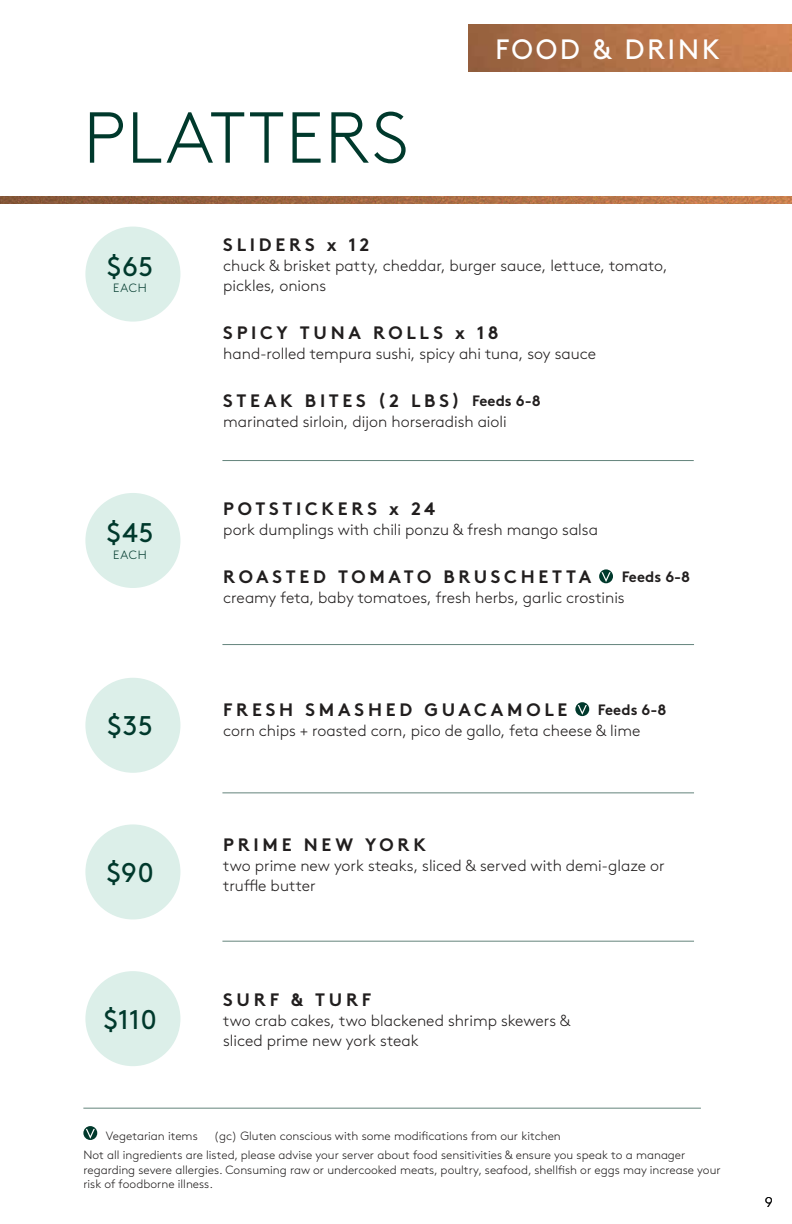
<style>
.page{position:relative;width:792px;height:1224px;background:#fff}
.page>*{position:absolute;margin:0;border:0;box-sizing:border-box;transform-origin:0 0}
.t1{font:300 72px "Brown";letter-spacing:.02em;color:#00392c}
.t2{font:28px "Brown";letter-spacing:.09em;color:#fff}
.t3{font:27px "Brown";letter-spacing:.025em;color:#00392c}
.t4{font:700 18px "Brown";letter-spacing:.205em;color:#211e1e}
.t5{font:300 16px/20px "Brown";letter-spacing:-.005em;color:#211e1e}
.t6{font:700 15px "Brown";letter-spacing:.005em;color:#211e1e}
.t7{font:300 14px "Brown";color:#000}
.t8{font:300 12px/14.4px "Brown";color:#211e1e}
.t9{font:300 12px "Brown";letter-spacing:.06em;color:#00392c}
.s1{font-size:15px}
</style>
<div class="page">
<img style="left:469px;top:25px;width:323px;height:47px">
<img style="left:0;top:196px;width:792px;height:7px">
<svg style="left:599px;top:569px;width:14px;height:14px"></svg>
<svg style="left:602px;top:572px;width:9px;height:10px"></svg>
<svg style="left:575px;top:702px;width:14px;height:14px"></svg>
<svg style="left:578px;top:705px;width:9px;height:10px"></svg>
<hr style="left:222px;top:460px;width:472px;height:1px;background:#64847c">
<hr style="left:222px;top:644px;width:472px;height:1px;background:#64847c">
<hr style="left:222px;top:792px;width:472px;height:1px;background:#64847c">
<hr style="left:222px;top:941px;width:472px;height:1px;background:#64847c">
<hr style="left:83px;top:1108px;width:618px;height:1px;background:#64847c">
<svg style="left:83px;top:1126px;width:14px;height:14px"></svg>
<svg style="left:86px;top:1129px;width:9px;height:10px"></svg>
<div style="left:85px;top:227px;width:95px;height:95px;background:#dcefe9;border-radius:50%"></div>
<div style="left:85px;top:678px;width:95px;height:95px;background:#dcefe9;border-radius:50%"></div>
<div style="left:85px;top:824px;width:95px;height:95px;background:#dcefe9;border-radius:50%"></div>
<div style="left:85px;top:971px;width:95px;height:95px;background:#dcefe9;border-radius:50%"></div>
<div style="left:85px;top:493px;width:95px;height:95px;background:#dcefe9;border-radius:50%"></div>
<h1 class="t1" style="left:83px;top:85px;width:327px">PLATTERS</h1>
<h2 class="t2" style="left:495px;top:28px;width:226px">FOOD &amp; DRINK</h2>
<h3 class="t3" style="left:107px;top:246px;width:48px">$65</h3>
<p class="t9" style="left:113px;top:279px;width:35px">EACH</p>
<h3 class="t3" style="left:107px;top:512px;width:48px">$45</h3>
<p class="t9" style="left:113px;top:546px;width:35px">EACH</p>
<h3 class="t3" style="left:107px;top:705px;width:47px">$35</h3>
<h3 class="t3" style="left:107px;top:852px;width:49px">$90</h3>
<h3 class="t3" style="left:103px;top:999px;width:55px">$110</h3>
<p class="t4" style="left:223px;top:230px;width:148px">SLIDERS x 12</p>
<p class="t5" style="left:223px;top:254px;width:446px">chuck &amp; brisket patty, cheddar, burger sauce, lettuce, tomato, pickles, onions</p>
<p class="t4" style="left:223px;top:318px;width:277px">SPICY TUNA ROLLS x 18</p>
<p class="t5" style="left:223px;top:342px;width:374px">hand-rolled tempura sushi, spicy ahi tuna, soy sauce</p>
<p class="t4" style="left:223px;top:386px;width:319px">STEAK BITES (2 LBS) <span class="s1">Feeds 6-8</span></p>
<p class="t5" style="left:223px;top:410px;width:285px">marinated sirloin, dijon horseradish aioli</p>
<p class="t4" style="left:223px;top:494px;width:214px">POTSTICKERS x 24</p>
<p class="t5" style="left:223px;top:519px;width:376px">pork dumplings with chili ponzu &amp; fresh mango salsa</p>
<p class="t4" style="left:223px;top:562px;width:369px">ROASTED TOMATO BRUSCHETTA</p>
<p class="t6" style="left:622px;top:565px;width:70px">Feeds 6-8</p>
<p class="t5" style="left:223px;top:587px;width:403px">creamy feta, baby tomatoes, fresh herbs, garlic crostinis</p>
<p class="t4" style="left:223px;top:695px;width:346px">FRESH SMASHED GUACAMOLE</p>
<p class="t6" style="left:598px;top:698px;width:70px">Feeds 6-8</p>
<p class="t5" style="left:223px;top:719px;width:419px">corn chips + roasted corn, pico de gallo, feta cheese &amp; lime</p>
<p class="t4" style="left:223px;top:830px;width:204px">PRIME NEW YORK</p>
<p class="t5" style="left:223px;top:854px;width:443px">two prime new york steaks, sliced &amp; served with demi-glaze or truffle butter</p>
<p class="t4" style="left:223px;top:985px;width:149px">SURF &amp; TURF</p>
<p class="t5" style="left:223px;top:1009px;width:349px">two crab cakes, two blackened shrimp skewers &amp; sliced prime new york steak</p>
<p class="t8" style="left:106px;top:1128px;width:93px">Vegetarian items</p>
<p class="t8" style="left:214px;top:1128px;width:348px">(gc) Gluten conscious with some modifications from our kitchen</p>
<p class="t8" style="left:83px;top:1147px;width:639px">Not all ingredients are listed, please advise your server about food sensitivities &amp; ensure you speak to a manager regarding severe allergies. Consuming raw or undercooked meats, poultry, seafood, shellfish or eggs may increase your risk of foodborne illness.</p>
<p class="t7" style="left:765px;top:1192px;width:10px">9</p>
</div>
